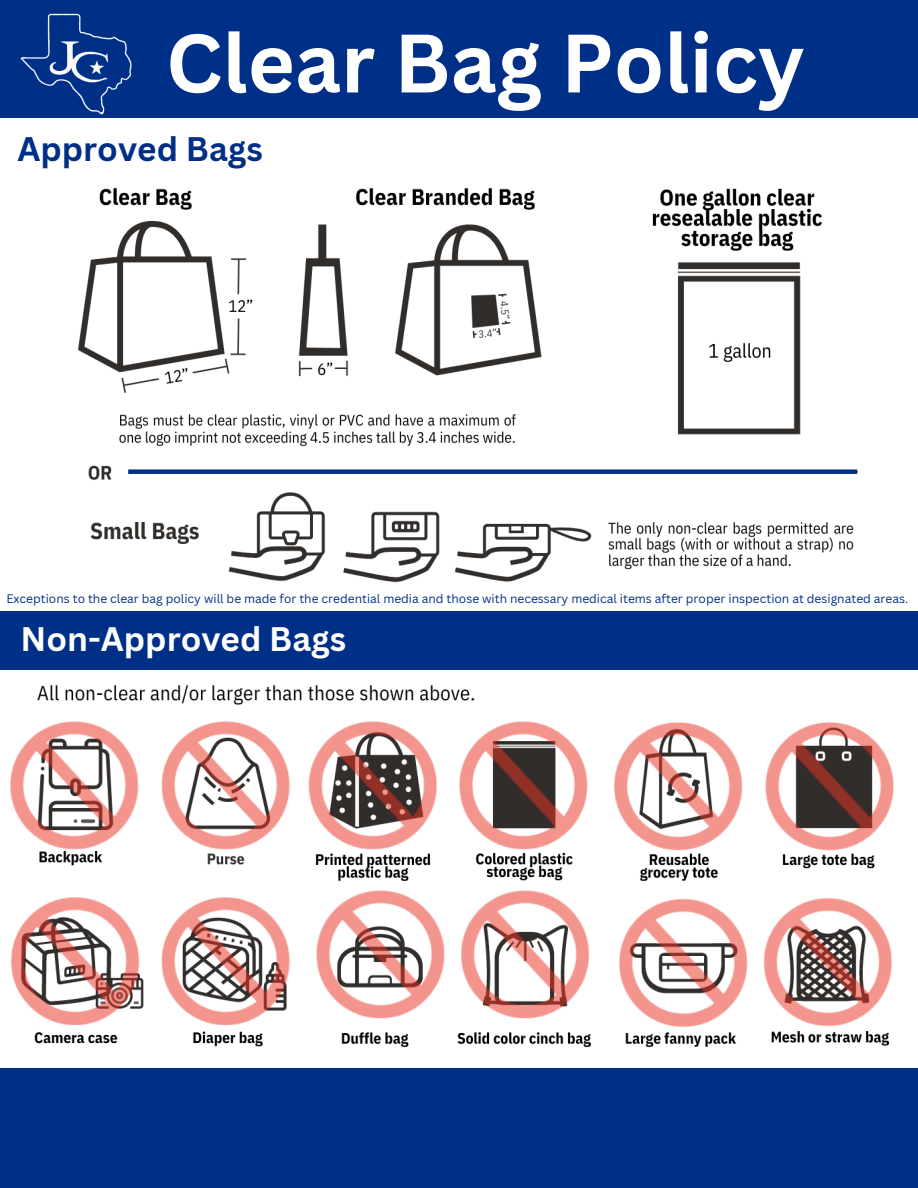
<style>
.page{position:relative;width:918px;height:1188px;background:#002f87}
.page>*{position:absolute;margin:0;border:0;box-sizing:border-box;transform-origin:0 0}
.t1{font:700 80.85px "Canva Sans";color:#fff}
.t2{font:700 33.15px "Canva Sans";color:#fff}
.t3{font:700 33.15px "Canva Sans";color:#002f87}
.t4{font:12px "Canva Sans";color:#002f87}
</style>
<div class="page">
<img style="left:20px;top:13px;width:112px;height:102px">
<img style="left:0;top:179px;width:918px;height:306px">
<div style="left:0;top:587px;width:918px;height:24px;background:#fff"></div>
<div style="left:0;top:119px;width:918px;height:60px;background:#fff"></div>
<div style="left:128px;top:469px;width:729px;height:5px;background:#002f87"></div>
<img style="left:0;top:485px;width:918px;height:102px">
<img style="left:0;top:670px;width:918px;height:397px">
<p class="t1" style="left:166px;top:6px;width:640px">Clear Bag Policy</p>
<p class="t3" style="left:17px;top:125px;width:247px">Approved Bags</p>
<p class="t4" style="left:6px;top:590px;width:903px">Exceptions to the clear bag policy will be made for the credential media and those with necessary medical items after proper inspection at designated areas.</p>
<p class="t2" style="left:21px;top:616px;width:327px">Non-Approved Bags</p>
</div>
